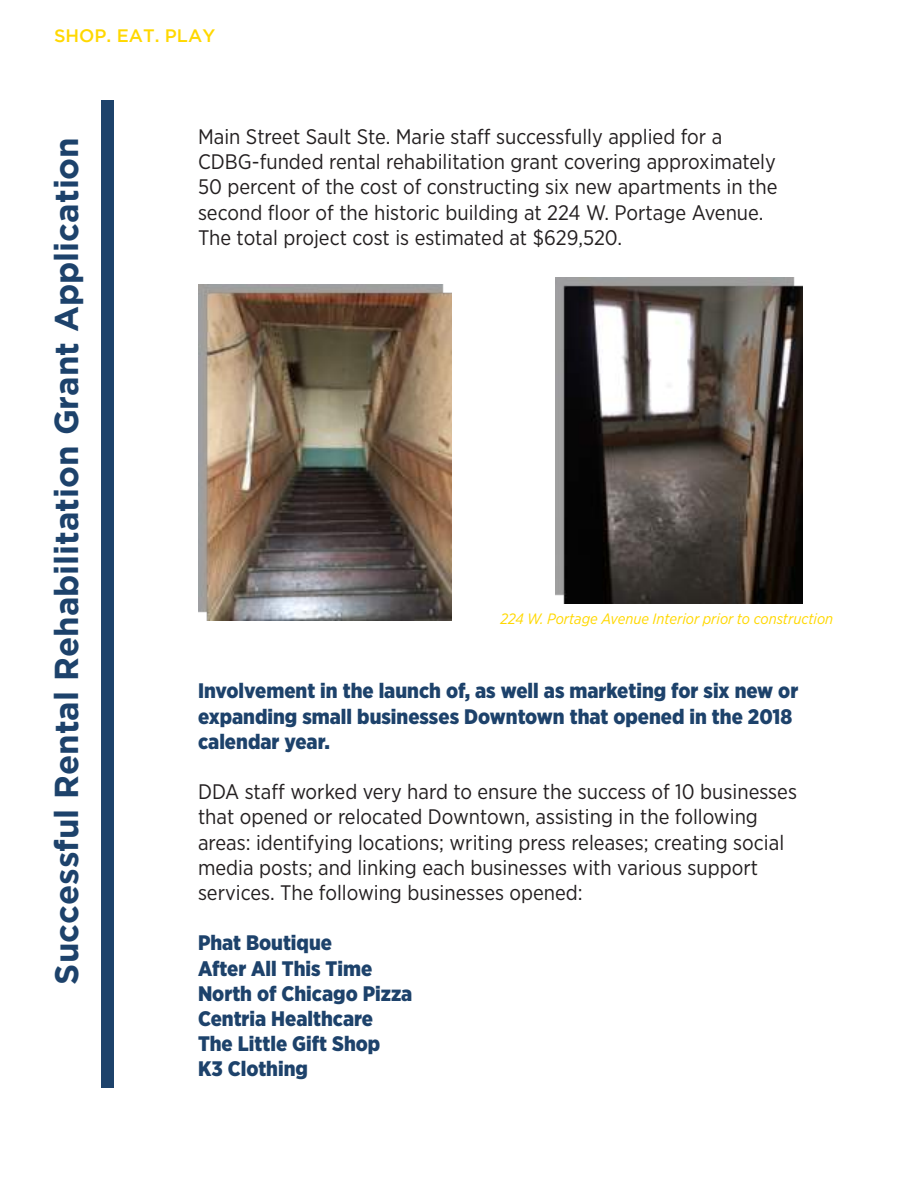
<style>
.page{position:relative;width:918px;height:1188px;background:#fff}
.page>*{position:absolute;margin:0;border:0;box-sizing:border-box;transform-origin:0 0}
.t1{font:700 33px "Gotham";color:#1d426b}
.t2{font:21px/25.2px "Gotham Narrow";color:#231f20}
.t3{font:900 21px/25.2px "Gotham Narrow";color:#1d426b}
.t4{font:500 18px "Gotham";color:#ffd801}
.t5{font:italic 15px "Gotham Narrow";color:#ffd801}
</style>
<div class="page">
<div style="left:101px;top:100px;width:13px;height:988px;background:#1d426b"></div>
<img style="left:198px;top:284px;width:253px;height:336px">
<img style="left:555px;top:278px;width:248px;height:325px">
<p class="t4" style="left:54px;top:26px;width:163px">SHOP. EAT. PLAY</p>
<h1 class="t1" style="left:47px;top:985px;width:849px;rotate:-90deg">Successful Rental Rehabilitation Grant Application</h1>
<p class="t2" style="left:198px;top:124px;width:581px">Main Street Sault Ste. Marie staff successfully applied for a CDBG-funded rental rehabilitation grant covering approximately 50 percent of the cost of constructing six new apartments in the second floor of the historic building at 224 W. Portage Avenue.<br>The total project cost is estimated at $629,520.</p>
<p class="t5" style="left:500px;top:609px;width:334px">224 W. Portage Avenue Interior prior to construction</p>
<p class="t3" style="left:198px;top:678px;width:602px">Involvement in the launch of, as well as marketing for six new or expanding small businesses Downtown that opened in the 2018 calendar year.</p>
<p class="t2" style="left:198px;top:779px;width:601px">DDA staff worked very hard to ensure the success of 10 businesses that opened or relocated Downtown, assisting in the following areas: identifying locations; writing press releases; creating social media posts; and linking each businesses with various support services. The following businesses opened:</p>
<p class="t3" style="left:198px;top:930px;width:216px">Phat Boutique<br>After All This Time<br>North of Chicago Pizza<br>Centria Healthcare<br>The Little Gift Shop<br>K3 Clothing</p>
</div>
